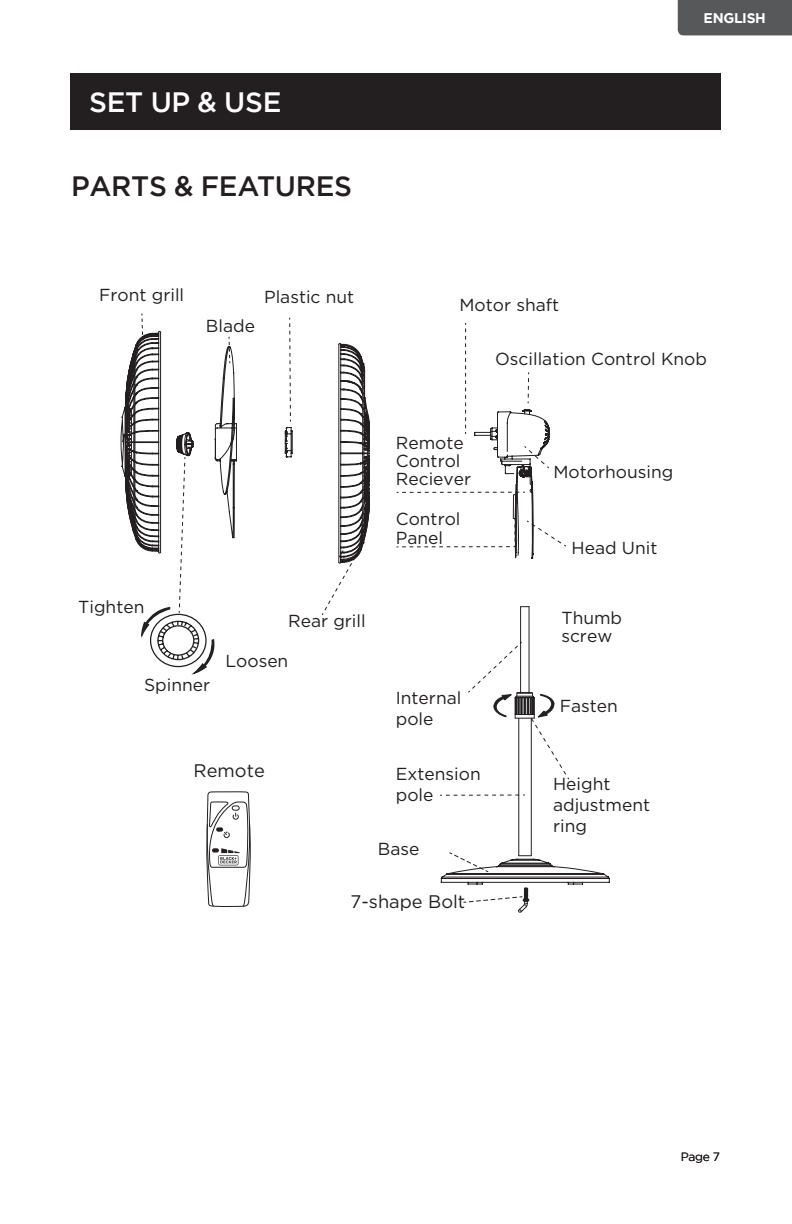
<style>
.page{position:relative;width:792px;height:1224px;background:#fff}
.page>*{position:absolute;margin:0;border:0;box-sizing:border-box;transform-origin:0 0}
.t1{font:500 28px "Gotham";letter-spacing:-.01em;color:#231f20}
.t2{font:500 28px "Gotham";letter-spacing:-.01em;color:#fff}
.t3{font:18.2px "Gotham";color:#231f20}
.t4{font:17.4px/20.8px "Gotham";color:#231f20}
.t5{font:700 14px "Gotham";letter-spacing:-.025em;color:#fff}
.t6{font:12px "Gotham";color:#231f20}
</style>
<div class="page">
<div style="left:678px;top:0;width:114px;height:35px;background:#57585a"></div>
<div style="left:71px;top:73px;width:650px;height:57px;background:#231f20"></div>
<svg style="left:440px;top:795px;width:85px;height:1px"></svg>
<svg style="left:120px;top:406px;width:5px;height:71px"></svg>
<svg style="left:125px;top:314px;width:168px;height:361px"></svg>
<svg style="left:322px;top:343px;width:48px;height:272px"></svg>
<svg style="left:397px;top:323px;width:172px;height:457px"></svg>
<hr style="left:531px;top:718px;width:1px;height:138px;background:#231f20">
<hr style="left:518px;top:718px;width:1px;height:138px;background:#231f20">
<svg style="left:441px;top:852px;width:169px;height:61px"></svg>
<div style="left:513px;top:494px;width:3px;height:25px;border:1px solid #221f21"></div>
<svg style="left:206px;top:791px;width:45px;height:116px"></svg>
<p class="t2" style="left:89px;top:86px;width:194px">SET UP &amp; USE</p>
<p class="t1" style="left:71px;top:170px;width:283px">PARTS &amp; FEATURES</p>
<p class="t5" style="left:704px;top:10px;width:64px">ENGLISH</p>
<p class="t4" style="left:99px;top:284px;width:86px">Front grill</p>
<p class="t4" style="left:264px;top:286px;width:92px">Plastic nut</p>
<p class="t4" style="left:206px;top:315px;width:51px">Blade</p>
<p class="t4" style="left:78px;top:596px;width:68px">Tighten</p>
<p class="t4" style="left:288px;top:610px;width:79px">Rear grill</p>
<p class="t4" style="left:225px;top:650px;width:64px">Loosen</p>
<p class="t4" style="left:144px;top:674px;width:68px">Spinner</p>
<p class="t3" style="left:194px;top:759px;width:73px">Remote</p>
<p class="t4" style="left:460px;top:294px;width:101px">Motor shaft</p>
<p class="t4" style="left:495px;top:348px;width:213px">Oscillation Control Knob</p>
<p class="t4" style="left:396px;top:433px;width:77px;line-height:18.4px">Remote<br>Control<br>Reciever</p>
<p class="t4" style="left:396px;top:510px;width:66px;line-height:18px">Control<br>Panel</p>
<p class="t4" style="left:396px;top:687px;width:67px">Internal pole</p>
<p class="t4" style="left:396px;top:763px;width:86px">Extension pole</p>
<p class="t4" style="left:554px;top:461px;width:121px">Motorhousing</p>
<p class="t4" style="left:572px;top:537px;width:87px">Head Unit</p>
<p class="t4" style="left:561px;top:608px;width:62px;line-height:18px">Thumb screw</p>
<p class="t4" style="left:560px;top:695px;width:60px">Fasten</p>
<p class="t4" style="left:553px;top:774px;width:99px">Height adjustment ring</p>
<p class="t4" style="left:378px;top:838px;width:43px">Base</p>
<p class="t3" style="left:351px;top:890px;width:116px">7-shape Bolt</p>
<p class="t6" style="left:681px;top:1150px;width:41px">Page 7</p>
</div>
